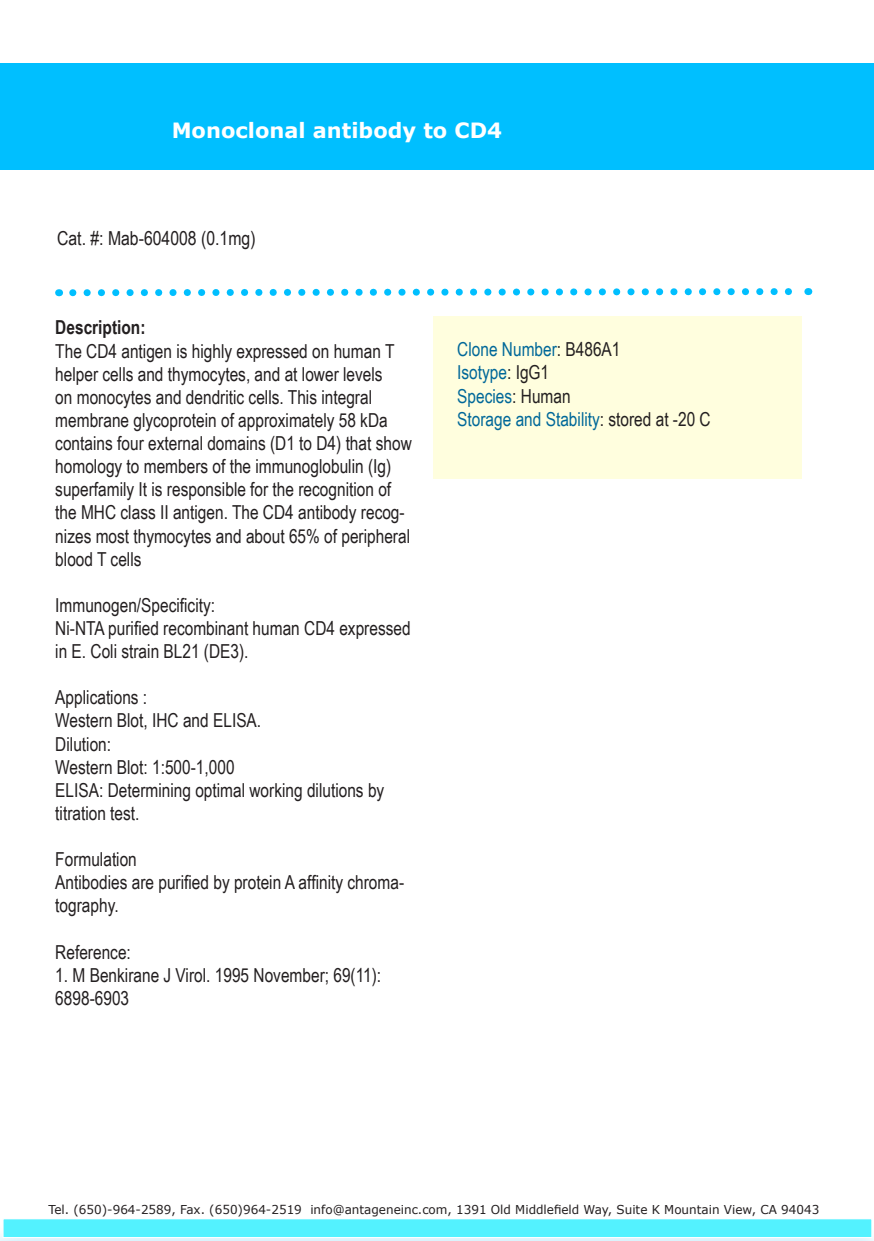
<style>
.page{position:relative;width:874px;height:1241px;background:#fff}
.page>*{position:absolute;margin:0;border:0;box-sizing:border-box;transform-origin:0 0}
.t1{font:700 21px "Verdana";color:#fff}
.t2{font:19.25px/23.1px "Arial Narrow";color:#231f20}
.t3{font:19.25px "Arial Narrow";color:#006899}
.t4{font:700 19.25px "Arial Narrow";color:#231f20}
.t5{font:12.25px "Verdana";color:#231f20}
.s1{color:#231f20}
</style>
<div class="page">
<div style="left:1px;top:63px;width:872px;height:106px;background:#00bfff"></div>
<div style="left:0;top:1218px;width:873px;height:22px;background:#00aeef;opacity:.26"></div>
<div style="left:3px;top:1218px;width:868px;height:19px;background:#53f2ff"></div>
<div style="left:3px;top:1218px;width:868px;height:19px;border:1px solid #fcfeff"></div>
<div style="left:433px;top:316px;width:367px;height:163px;background:#fffede"></div>
<svg style="left:69px;top:288px;width:739px;height:9px"></svg>
<p class="t1" style="left:172px;top:117px;width:332px">Monoclonal antibody to CD4</p>
<p class="t2" style="left:57px;top:226px;width:200px">Cat. #: Mab-604008 (0.1mg)</p>
<p class="t4" style="left:55px;top:313px;width:92px">Description:</p>
<p class="t2" style="left:55px;top:338px;width:358px">The CD4 antigen is highly expressed on human T helper cells and thymocytes, and at lower levels<br>on monocytes and dendritic cells. This integral membrane glycoprotein of approximately 58 kDa contains four external domains (D1 to D4) that show homology to members of the immunoglobulin (Ig) superfamily It is responsible for the recognition of the MHC class II antigen. The CD4 antibody recog&shy;nizes most thymocytes and about 65% of peripheral blood T cells</p>
<p class="t2" style="left:55px;top:592px;width:161px">Immunogen/Specificity:</p>
<p class="t2" style="left:55px;top:615px;width:356px">Ni-NTA purified recombinant human CD4 expressed in E. Coli strain BL21 (DE3).</p>
<p class="t2" style="left:55px;top:685px;width:93px">Applications :</p>
<p class="t2" style="left:55px;top:708px;width:207px">Western Blot, IHC and ELISA.</p>
<p class="t2" style="left:55px;top:731px;width:57px">Dilution:</p>
<p class="t2" style="left:55px;top:754px;width:181px">Western Blot: 1:500-1,000</p>
<p class="t2" style="left:55px;top:777px;width:330px">ELISA: Determining optimal working dilutions by titration test.</p>
<p class="t2" style="left:55px;top:846px;width:83px">Formulation</p>
<p class="t2" style="left:55px;top:870px;width:350px">Antibodies are purified by protein A affinity chroma&shy;tography.</p>
<p class="t2" style="left:55px;top:939px;width:77px">Reference:</p>
<p class="t2" style="left:55px;top:962px;width:327px">1. M Benkirane J Virol. 1995 November; 69(11):<br>6898-6903</p>
<p class="t3" style="left:457px;top:335px;width:165px">Clone Number<span class="s1">: B486A1</span></p>
<p class="t3" style="left:457px;top:358px;width:93px">Isotype<span class="s1">: IgG1</span></p>
<p class="t3" style="left:457px;top:381px;width:115px">Species<span class="s1">: Human</span></p>
<p class="t3" style="left:457px;top:405px;width:255px">Storage and Stability<span class="s1">: stored at -20 C</span></p>
<p class="t5" style="left:48px;top:1201px;width:772px">Tel. (650)-964-2589, Fax. (650)964-2519 info@antageneinc.com, 1391 Old Middlefield Way, Suite K Mountain View, CA 94043</p>
</div>
